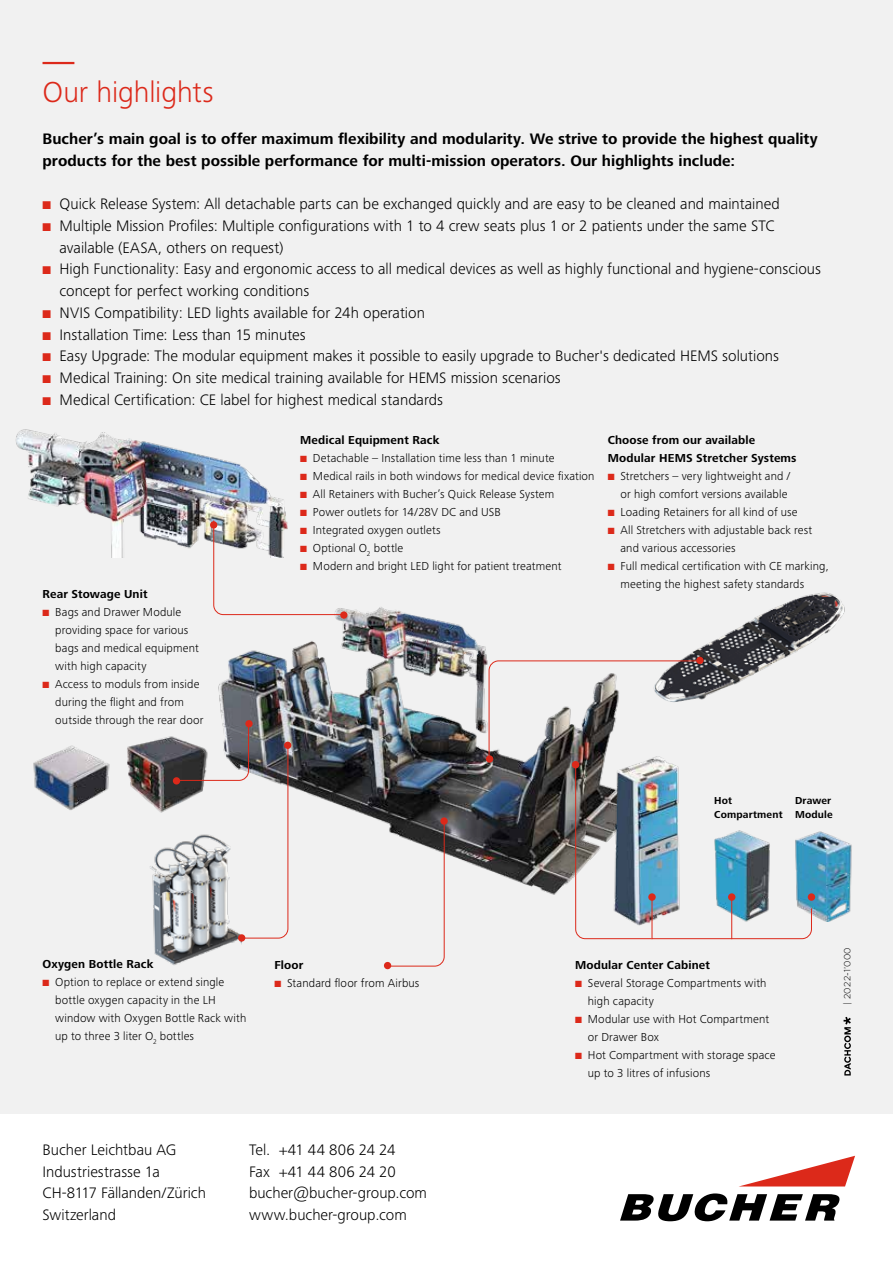
<style>
.page{position:relative;width:893px;height:1263px;background:#fff}
.page>*{position:absolute;margin:0;border:0;box-sizing:border-box;transform-origin:0 0}
.t1{font:300 30px "Frutiger Next LTW1 G";letter-spacing:-.005em;color:#dc291a}
.t2{font:300 15.75px/21.8px "Frutiger Next LTW1 G";color:#000}
.t3{font:700 15.75px/21.8px "Frutiger Next LTW1 G";color:#000}
.t4{font:300 12px/18px "Frutiger Next LTW1 G";letter-spacing:.01em;color:#000}
.t5{font:700 12px/18px "Frutiger Next LTW1 G";letter-spacing:.01em;color:#000}
.t6{font:700 10.5px/13.5px "Frutiger Next LTW1 G";letter-spacing:.015em;color:#000}
.t7{font:300 9px "Gotham";letter-spacing:.025em;color:#000}
.s1{color:#dc291a}
</style>
<div class="page">
<div style="left:0;top:0;width:893px;height:1113px;background:#f1f1f1"></div>
<img style="left:15px;top:429px;width:271px;height:128px">
<img style="left:812px;top:831px;width:40px;height:90px">
<img style="left:218px;top:607px;width:270px;height:335px">
<img style="left:681px;top:592px;width:164px;height:68px">
<img style="left:127px;top:736px;width:50px;height:77px">
<img style="left:33px;top:745px;width:77px;height:65px">
<div style="left:808px;top:893px;width:7px;height:8px;background:#dc291a;border-radius:50%"></div>
<img style="left:488px;top:660px;width:324px;height:280px">
<img style="left:150px;top:844px;width:92px;height:121px">
<div style="left:173px;top:777px;width:7px;height:7px;background:#dc291a;border-radius:50%"></div>
<svg style="left:245px;top:720px;width:8px;height:7px"></svg>
<div style="left:384px;top:962px;width:7px;height:7px;background:#dc291a;border-radius:50%"></div>
<svg style="left:440px;top:817px;width:8px;height:8px"></svg>
<div style="left:486px;top:755px;width:7px;height:8px;background:#dc291a;border-radius:50%"></div>
<div style="left:696px;top:657px;width:8px;height:7px;background:#dc291a;border-radius:50%"></div>
<svg style="left:177px;top:723px;width:112px;height:216px"></svg>
<div style="left:284px;top:742px;width:7px;height:7px;background:#dc291a;border-radius:50%"></div>
<div style="left:238px;top:934px;width:7px;height:7px;background:#dc291a;border-radius:50%"></div>
<svg style="left:213px;top:519px;width:133px;height:96px"></svg>
<div style="left:340px;top:611px;width:7px;height:8px;background:#dc291a;border-radius:50%"></div>
<svg style="left:387px;top:820px;width:58px;height:147px"></svg>
<div style="left:210px;top:521px;width:7px;height:8px;background:#dc291a;border-radius:50%"></div>
<svg style="left:620px;top:1193px;width:220px;height:28px"></svg>
<svg style="left:741px;top:1156px;width:114px;height:30px"></svg>
<svg style="left:844px;top:1017px;width:7px;height:58px"></svg>
<hr style="left:43px;top:62px;width:31px;height:2px;background:#dc291a">
<h1 class="t1" style="left:43px;top:74px;width:173px">Our highlights</h1>
<h2 class="t3" style="left:43px;top:128px;width:777px">Bucher’s main goal is to offer maximum flexibility and modularity. We strive to provide the highest quality products for the best possible performance for multi-mission operators. Our highlights include:</h2>
<h2 class="t2" style="left:43px;top:193px;width:739px"><span class="s1">■</span> Quick Release System: All detachable parts can be exchanged quickly and are easy to be cleaned and maintained</h2>
<h2 class="t2" style="left:60px;top:215px;width:717px;text-indent:-17px"><span class="s1">■</span> Multiple Mission Profiles: Multiple configurations with 1 to 4 crew seats plus 1 or 2 patients under the same STC available (EASA, others on request)</h2>
<h2 class="t2" style="left:60px;top:258px;width:763px;text-indent:-17px"><span class="s1">■</span> High Functionality: Easy and ergonomic access to all medical devices as well as highly functional and hygiene-conscious concept for perfect working conditions</h2>
<h2 class="t2" style="left:43px;top:302px;width:384px"><span class="s1">■</span> NVIS Compatibility: LED lights available for 24h operation</h2>
<h2 class="t2" style="left:43px;top:324px;width:265px"><span class="s1">■</span> Installation Time: Less than 15 minutes</h2>
<h2 class="t2" style="left:43px;top:345px;width:738px"><span class="s1">■</span> Easy Upgrade: The modular equipment makes it possible to easily upgrade to Bucher's dedicated HEMS solutions</h2>
<h2 class="t2" style="left:43px;top:367px;width:520px"><span class="s1">■</span> Medical Training: On site medical training available for HEMS mission scenarios</h2>
<h2 class="t2" style="left:43px;top:389px;width:402px"><span class="s1">■</span> Medical Certification: CE label for highest medical standards</h2>
<p class="t5" style="left:43px;top:585px;width:107px">Rear Stowage Unit</p>
<p class="t4" style="left:55px;top:603px;width:145px;text-indent:-13px"><span class="s1">■</span> Bags and Drawer Module providing space for various bags and medical equipment with high capacity</p>
<p class="t4" style="left:55px;top:675px;width:150px;text-indent:-13px"><span class="s1">■</span> Access to moduls from inside during the flight and from outside through the rear door</p>
<p class="t5" style="left:300px;top:431px;width:141px">Medical Equipment Rack</p>
<p class="t4" style="left:300px;top:449px;width:256px"><span class="s1">■</span> Detachable – Installation time less than 1 minute</p>
<p class="t4" style="left:300px;top:467px;width:296px"><span class="s1">■</span> Medical rails in both windows for medical device fixation</p>
<p class="t4" style="left:300px;top:485px;width:256px"><span class="s1">■</span> All Retainers with Bucher’s Quick Release System</p>
<p class="t4" style="left:300px;top:503px;width:202px"><span class="s1">■</span> Power outlets for 14/28V DC and USB</p>
<p class="t4" style="left:300px;top:521px;width:142px"><span class="s1">■</span> Integrated oxygen outlets</p>
<p class="t4" style="left:300px;top:539px;width:105px"><span class="s1">■</span> Optional O<sub>2</sub> bottle</p>
<p class="t4" style="left:300px;top:557px;width:263px"><span class="s1">■</span> Modern and bright LED light for patient treatment</p>
<p class="t5" style="left:608px;top:431px;width:190px">Choose from our available<br>Modular HEMS Stretcher Systems</p>
<p class="t4" style="left:608px;top:467px;width:184px;text-align:right"><span class="s1">■</span> Stretchers – very lightweight and / or high comfort versions available</p>
<p class="t4" style="left:608px;top:503px;width:191px"><span class="s1">■</span> Loading Retainers for all kind of use</p>
<p class="t4" style="left:620px;top:521px;width:193px;text-indent:-13px"><span class="s1">■</span> All Stretchers with adjustable back rest and various accessories</p>
<p class="t4" style="left:620px;top:557px;width:210px;text-indent:-13px"><span class="s1">■</span> Full medical certification with CE marking, meeting the highest safety standards</p>
<p class="t6" style="left:714px;top:794px;width:70px">Hot<br>Compartment</p>
<p class="t6" style="left:795px;top:794px;width:39px">Drawer<br>Module</p>
<p class="t5" style="left:43px;top:955px;width:113px">Oxygen Bottle Rack</p>
<p class="t4" style="left:55px;top:973px;width:193px;text-indent:-13px"><span class="s1">■</span> Option to replace or extend single bottle oxygen capacity in the LH window with Oxygen Bottle Rack with up to three 3 liter O<sub>2</sub> bottles</p>
<p class="t5" style="left:274px;top:956px;width:30px">Floor</p>
<p class="t4" style="left:274px;top:973px;width:146px"><span class="s1">■</span> Standard floor from Airbus</p>
<h2 class="t2" style="left:43px;top:1139px;width:165px">Bucher Leichtbau AG<br>Industriestrasse 1a<br>CH-8117 Fällanden/Zürich<br>Switzerland</h2>
<h2 class="t2" style="left:249px;top:1139px;width:180px">Tel. +41 44 806 24 24<br>Fax +41 44 806 24 20 bucher@bucher-group.com www.bucher-group.com</h2>
<p class="t5" style="left:575px;top:956px;width:136px">Modular Center Cabinet</p>
<p class="t4" style="left:588px;top:974px;width:180px;text-indent:-13px"><span class="s1">■</span> Several Storage Compartments with high capacity</p>
<p class="t4" style="left:588px;top:1010px;width:183px;text-indent:-13px"><span class="s1">■</span> Modular use with Hot Compartment or Drawer Box</p>
<p class="t4" style="left:588px;top:1046px;width:189px;text-indent:-13px"><span class="s1">■</span> Hot Compartment with storage space up to 3 litres of infusions</p>
<p class="t7" style="left:841px;top:1005px;width:59px;rotate:-90deg">| 2022-1’000</p>
</div>
